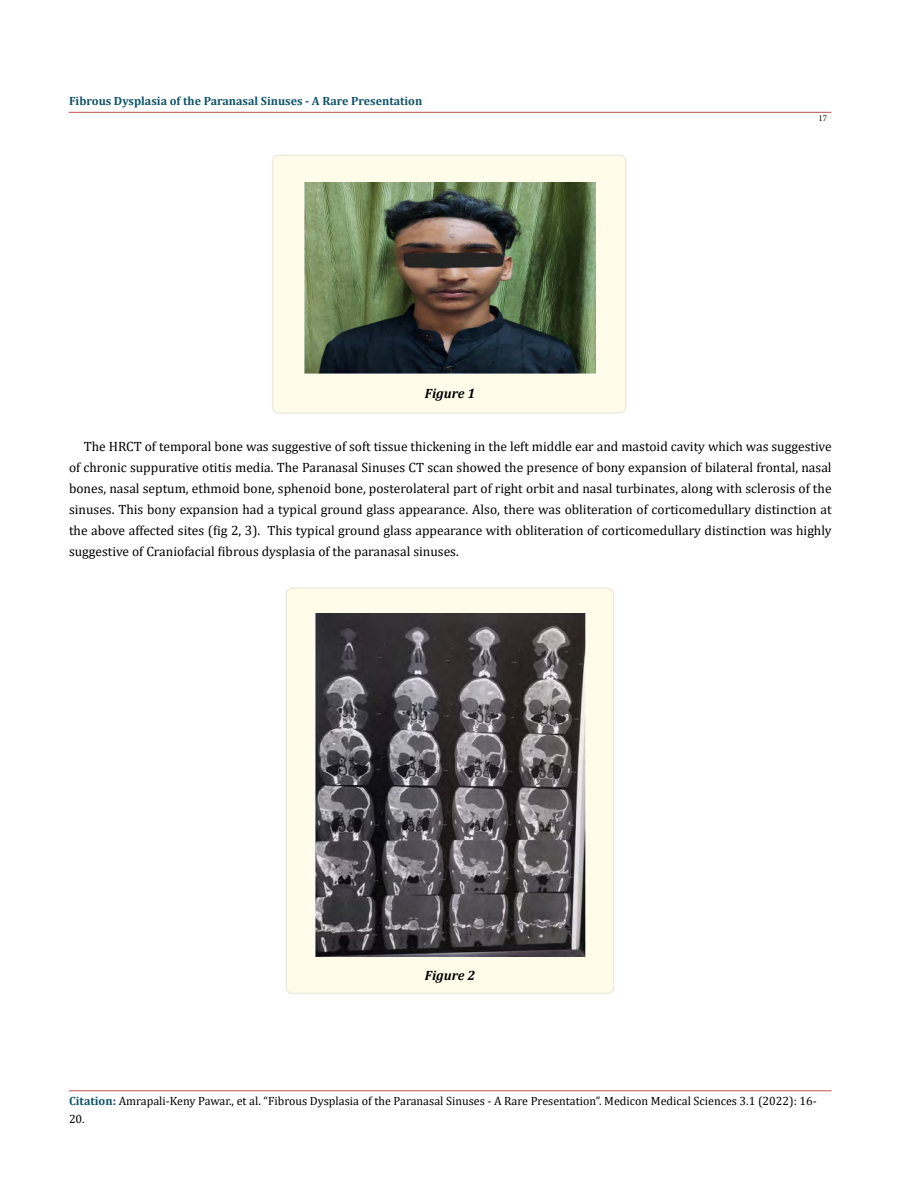
<style>
.page{position:relative;width:900px;height:1188px;background:#fff}
.page>*{position:absolute;margin:0;border:0;box-sizing:border-box;transform-origin:0 0}
.t1{font:13.5px/21px "Cambria";color:#000;text-align:justify}
.t2{font:italic 700 13.5px "Cambria";color:#000}
.t3{font:12px/18px "Cambria";color:#000}
.t4{font:700 12px "Cambria";color:#0e536a}
.t5{font:9px "Minion Pro";color:#000}
.s1{font-weight:700;color:#0e536a}
.s2{font-weight:700;color:#173e88}
</style>
<div class="page">
<hr style="left:69px;top:1091px;width:763px;height:1px;background:#c0504d">
<hr style="left:69px;top:112px;width:762px;height:1px;background:#c0504d">
<div style="left:273px;top:155px;width:353px;height:258px;background:#fffde9;border-radius:6px"></div>
<div style="left:272px;top:154px;width:354px;height:260px;border:2px solid #eeece1;border-radius:6px"></div>
<img style="left:305px;top:182px;width:290px;height:191px">
<div style="left:286px;top:588px;width:328px;height:405px;background:#fffde9;border-radius:6px"></div>
<div style="left:286px;top:587px;width:328px;height:407px;border:2px solid #eeece1;border-radius:6px"></div>
<img style="left:315px;top:613px;width:270px;height:344px">
<p class="t4" style="left:69px;top:92px;width:355px">Fibrous Dysplasia of the Paranasal Sinuses - A Rare Presentation</p>
<p class="t2" style="left:425px;top:384px;width:52px">Figure 1</p>
<p class="t5" style="left:818px;top:112px;width:10px">17</p>
<p class="t1" style="left:69px;top:436px;width:764px;text-indent:15px">The HRCT of temporal bone was suggestive of soft tissue thickening in the left middle ear and mastoid cavity which was suggestive of chronic suppurative otitis media. The Paranasal Sinuses CT scan showed the presence of bony expansion of bilateral frontal, nasal bones, nasal septum, ethmoid bone, sphenoid bone, posterolateral part of right orbit and nasal turbinates, along with sclerosis of the sinuses. This bony expansion had a typical ground glass appearance. Also, there was obliteration of corticomedullary distinction at the above affected sites (fig 2, 3). This typical ground glass appearance with obliteration of corticomedullary distinction was highly suggestive of Craniofacial fibrous dysplasia of the paranasal sinuses.</p>
<p class="t2" style="left:425px;top:966px;width:52px">Figure 2</p>
<p class="t3" style="left:69px;top:1092px;width:749px"><span class="s1">Citation</span><span class="s2">:</span> Amrapali-Keny Pawar., et al. “Fibrous Dysplasia of the Paranasal Sinuses - A Rare Presentation”. Medicon Medical Sciences 3.1 (2022): 16-<br>20.</p>
</div>
